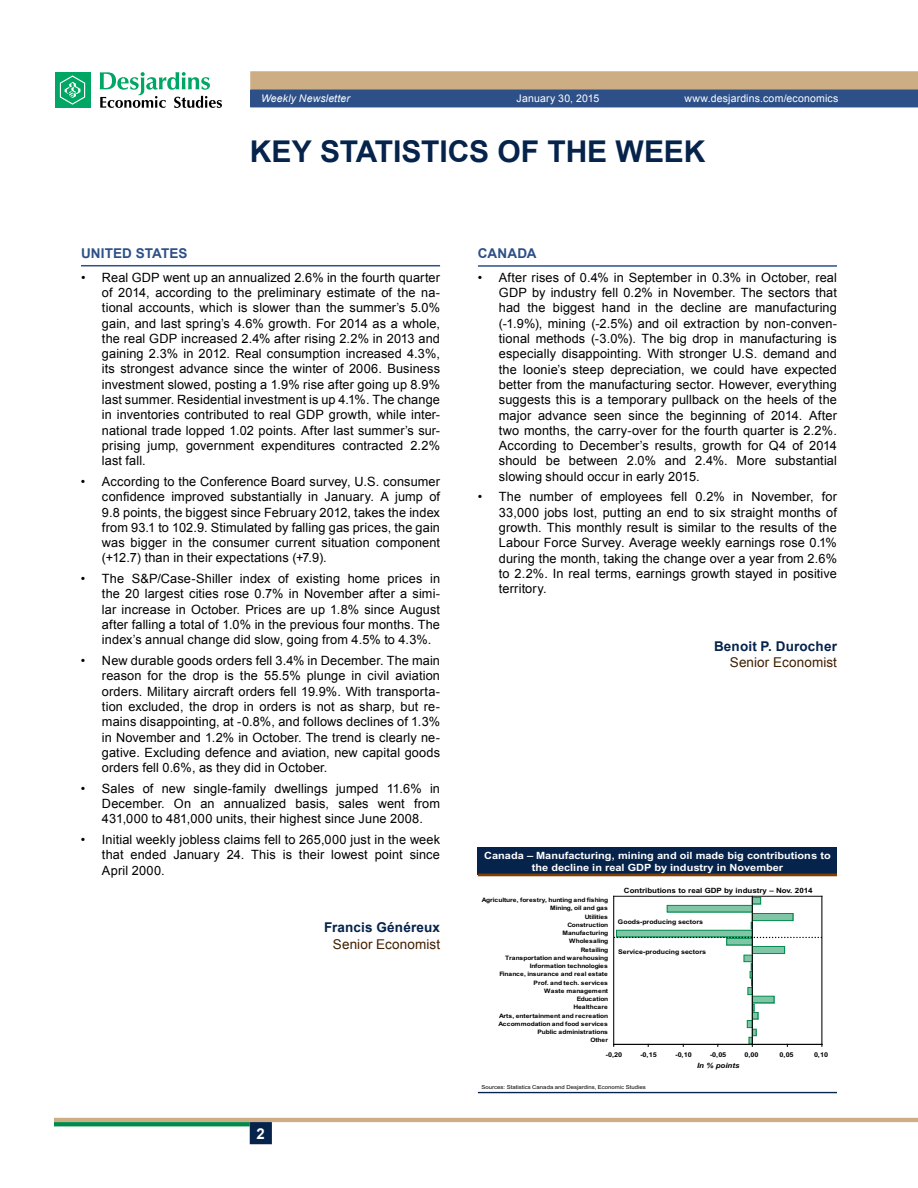
<style>
.page{position:relative;width:918px;height:1188px;background:#fff}
.page>*{position:absolute;margin:0;border:0;box-sizing:border-box;transform-origin:0 0}
.t1{font:700 30px "Arial";color:#05234b}
.t2{font:700 15px "Arial";color:#fff}
.t3{font:700 13.5px "Arial";letter-spacing:.015em;color:#05234b}
.t4{font:13.5px "Arial";letter-spacing:.01em;color:#401f00}
.t5{font:700 13.5px "Arial";letter-spacing:.01em;color:#2d5088}
.t6{font:12.75px/15.3px "Arial";letter-spacing:.01em;color:#000;text-align:justify}
.t7{font:10.5px "Arial";letter-spacing:.015em;color:#fff}
.t8{font:italic 10.5px "Arial";letter-spacing:.01em;color:#fff}
.t9{font:700 10.05px/12px "Arial";color:#fff;text-align:center;scale:1.1 1}
.t10{font:700 7.2px "Arial";color:#000;scale:1.1 1}
.t11{font:italic 700 7.2px "Arial";color:#000;scale:1.1 1}
.t12{font:700 6.6px "Arial";letter-spacing:-.02em;color:#000;scale:1.1 1}
.t13{font:700 6.45px "Arial";color:#000;scale:1.1 1}
.t14{font:700 6.15px "Arial";letter-spacing:-.03em;color:#000;scale:1.1 1}
.t15{font:700 6.15px "Arial";letter-spacing:.025em;color:#000;scale:1.1 1}
.t16{font:700 6.15px "Arial";color:#000;scale:1.1 1}
.t17{font:5.4px "Arial";letter-spacing:.005em;color:#000;scale:1.1 1}
</style>
<div class="page">
<hr style="left:54px;top:1118px;width:864px;height:4px;background:#cdae84">
<svg style="left:54px;top:1122px;width:196px;height:4px"></svg>
<div style="left:250px;top:1122px;width:22px;height:22px;background:#05234b;border:2px solid #05234b"></div>
<svg style="left:250px;top:71px;width:668px;height:36px;background:#7f8087"></svg>
<div style="left:55px;top:72px;width:35px;height:36px;background:#00a664"></div>
<svg style="left:60px;top:75px;width:25px;height:30px"></svg>
<svg style="left:100px;top:72px;width:122px;height:36px"></svg>
<hr style="left:81px;top:265px;width:359px;height:1px;background:#2d5088">
<hr style="left:478px;top:265px;width:359px;height:2px;background:#2d5088">
<div style="left:478px;top:848px;width:359px;height:27px;background:#05234b"></div>
<hr style="left:478px;top:873px;width:359px;height:3px;background:#803f00">
<hr style="left:478px;top:1092px;width:359px;height:1px;background:#05234b">
<hr style="left:614px;top:896px;width:208px;height:1px;background:#000">
<hr style="left:822px;top:896px;width:1px;height:148px;background:#000">
<hr style="left:613px;top:896px;width:1px;height:148px;background:#000">
<div style="left:747px;top:1020px;width:6px;height:8px;border:1px solid #008b4d"></div>
<div style="left:753px;top:996px;width:21px;height:7px;background:#7fc5a6"></div>
<div style="left:752px;top:996px;width:22px;height:7px;border:1px solid #008b4d"></div>
<svg style="left:748px;top:963px;width:4px;height:32px"></svg>
<div style="left:744px;top:955px;width:9px;height:7px;background:#7fc5a6"></div>
<div style="left:744px;top:955px;width:9px;height:7px;border:1px solid #008b4d"></div>
<div style="left:753px;top:947px;width:32px;height:7px;background:#7fc5a6"></div>
<div style="left:752px;top:946px;width:33px;height:8px;border:1px solid #008b4d"></div>
<div style="left:727px;top:939px;width:26px;height:6px;background:#7fc5a6"></div>
<div style="left:726px;top:938px;width:27px;height:7px;border:1px solid #008b4d"></div>
<div style="left:617px;top:930px;width:136px;height:7px;background:#7fc5a6"></div>
<div style="left:616px;top:930px;width:137px;height:7px;border:1px solid #008b4d"></div>
<div style="left:753px;top:914px;width:40px;height:7px;background:#7fc5a6"></div>
<div style="left:752px;top:913px;width:41px;height:8px;border:1px solid #008b4d"></div>
<div style="left:667px;top:906px;width:86px;height:6px;background:#7fc5a6"></div>
<div style="left:667px;top:905px;width:86px;height:7px;border:1px solid #008b4d"></div>
<div style="left:753px;top:898px;width:8px;height:6px;background:#7fc5a6"></div>
<div style="left:752px;top:897px;width:9px;height:7px;border:1px solid #008b4d"></div>
<hr style="left:614px;top:1044px;width:208px;height:1px;background:#000">
<svg style="left:748px;top:1004px;width:10px;height:42px"></svg>
<hr style="left:752px;top:896px;width:1px;height:148px;background:#000">
<svg style="left:614px;top:937px;width:208px;height:1px"></svg>
<p class="t8" style="left:261px;top:92px;width:91px">Weekly Newsletter</p>
<p class="t7" style="left:517px;top:92px;width:84px">January 30, 2015</p>
<p class="t7" style="left:684px;top:92px;width:156px">www.desjardins.com/economics</p>
<h1 class="t1" style="left:250px;top:132px;width:452px">Key Statistics of the Week</h1>
<p class="t5" style="left:81px;top:245px;width:107px">United States</p>
<p class="t6" style="left:102px;top:270px;width:340px;text-indent:-21px">• Real GDP went up an annualized 2.6% in the fourth quarter of 2014, according to the preliminary estimate of the na&shy;tional accounts, which is slower than the summer’s 5.0% gain, and last spring’s 4.6% growth. For 2014 as a whole, the real GDP increased 2.4% after rising 2.2% in 2013 and gaining 2.3% in 2012. Real consumption increased 4.3%, its strongest advance since the winter of 2006. Business investment slowed, posting a 1.9% rise after going up 8.9% last summer. Residential investment is up 4.1%. The change in inventories contributed to real GDP growth, while inter&shy;national trade lopped 1.02 points. After last summer’s sur&shy;prising jump, government expenditures contracted 2.2% last fall.</p>
<p class="t6" style="left:102px;top:474px;width:340px;text-indent:-21px">• According to the Conference Board survey, U.S. consumer confidence improved substantially in January. A jump of 9.8 points, the biggest since February 2012, takes the index from 93.1 to 102.9. Stimulated by falling gas prices, the gain was bigger in the consumer current situation component (+12.7) than in their expectations (+7.9).</p>
<p class="t6" style="left:102px;top:571px;width:340px;text-indent:-21px">• The S&amp;P/Case-Shiller index of existing home prices in the 20 largest cities rose 0.7% in November after a simi&shy;lar increase in October. Prices are up 1.8% since August after falling a total of 1.0% in the previous four months. The index’s annual change did slow, going from 4.5% to 4.3%.</p>
<p class="t6" style="left:102px;top:653px;width:340px;text-indent:-21px">• New durable goods orders fell 3.4% in December. The main reason for the drop is the 55.5% plunge in civil aviation orders. Military aircraft orders fell 19.9%. With transporta&shy;tion excluded, the drop in orders is not as sharp, but re&shy;mains disappointing, at -0.8%, and follows declines of 1.3% in November and 1.2% in October. The trend is clearly ne&shy;gative. Excluding defence and aviation, new capital goods orders fell 0.6%, as they did in October.</p>
<p class="t6" style="left:102px;top:781px;width:340px;text-indent:-21px">• Sales of new single-family dwellings jumped 11.6% in December. On an annualized basis, sales went from 431,000 to 481,000 units, their highest since June 2008.</p>
<p class="t6" style="left:102px;top:832px;width:340px;text-indent:-21px">• Initial weekly jobless claims fell to 265,000 just in the week that ended January 24. This is their lowest point since April 2000.</p>
<p class="t3" style="left:324px;top:919px;width:117px">Francis Généreux</p>
<p class="t4" style="left:333px;top:935px;width:109px">Senior Economist</p>
<p class="t2" style="left:257px;top:1124px;width:10px">2</p>
<p class="t5" style="left:478px;top:245px;width:41px">Canada</p>
<p class="t6" style="left:499px;top:270px;width:340px;text-indent:-21px">• After rises of 0.4% in September in 0.3% in October, real GDP by industry fell 0.2% in November. The sectors that had the biggest hand in the decline are manufacturing (-1.9%), mining (-2.5%) and oil extraction by non-conven&shy;tional methods (-3.0%). The big drop in manufacturing is especially disappointing. With stronger U.S. demand and the loonie’s steep depreciation, we could have expected better from the manufacturing sector. However, everything suggests this is a temporary pullback on the heels of the major advance seen since the beginning of 2014. After two months, the carry-over for the fourth quarter is 2.2%.<br>According to December’s results, growth for Q4 of 2014 should be between 2.0% and 2.4%. More substantial slowing should occur in early 2015.</p>
<p class="t6" style="left:499px;top:489px;width:340px;text-indent:-21px">• The number of employees fell 0.2% in November, for 33,000 jobs lost, putting an end to six straight months of growth. This monthly result is similar to the results of the Labour Force Survey. Average weekly earnings rose 0.1% during the month, taking the change over a year from 2.6% to 2.2%. In real terms, earnings growth stayed in positive territory.</p>
<p class="t3" style="left:714px;top:637px;width:125px">Benoit P. Durocher</p>
<p class="t4" style="left:730px;top:653px;width:109px">Senior Economist</p>
<p class="t9" style="left:484px;top:850px;width:317px">Canada – Manufacturing, mining and oil made big contributions to the decline in real GDP by industry in November</p>
<p class="t14" style="left:482px;top:897px;width:116px">Agriculture, forestry, hunting and fishing</p>
<p class="t14" style="left:550px;top:905px;width:54px">Mining, oil and gas</p>
<p class="t14" style="left:585px;top:913px;width:23px">Utilities</p>
<p class="t14" style="left:568px;top:921px;width:39px">Construction</p>
<p class="t16" style="left:563px;top:930px;width:43px">Manufacturing</p>
<p class="t14" style="left:569px;top:938px;width:37px">Wholesaling</p>
<p class="t14" style="left:581px;top:946px;width:26px">Retailing</p>
<p class="t16" style="left:505px;top:954px;width:95px">Transportation and warehousing</p>
<p class="t14" style="left:530px;top:963px;width:73px">Information technologies</p>
<p class="t15" style="left:500px;top:971px;width:100px">Finance, insurance and real estate</p>
<p class="t15" style="left:534px;top:979px;width:69px">Prof. and tech. services</p>
<p class="t15" style="left:544px;top:987px;width:60px">Waste management</p>
<p class="t14" style="left:577px;top:996px;width:30px">Education</p>
<p class="t15" style="left:574px;top:1004px;width:33px">Healthcare</p>
<p class="t15" style="left:499px;top:1012px;width:101px">Arts, entertainment and recreation</p>
<p class="t16" style="left:498px;top:1020px;width:101px">Accommodation and food services</p>
<p class="t14" style="left:537px;top:1028px;width:66px">Public administrations</p>
<p class="t16" style="left:590px;top:1037px;width:18px">Other</p>
<p class="t10" style="left:624px;top:886px;width:173px">Contributions to real GDP by industry – Nov. 2014</p>
<p class="t13" style="left:618px;top:918px;width:79px">Goods-producing sectors</p>
<p class="t13" style="left:618px;top:948px;width:81px">Service-producing sectors</p>
<p class="t12" style="left:606px;top:1050px;width:16px">-0,20</p>
<p class="t12" style="left:640px;top:1050px;width:16px">-0,15</p>
<p class="t12" style="left:675px;top:1050px;width:16px">-0,10</p>
<p class="t12" style="left:710px;top:1050px;width:16px">-0,05</p>
<p class="t12" style="left:745px;top:1050px;width:14px">0,00</p>
<p class="t12" style="left:780px;top:1050px;width:14px">0,05</p>
<p class="t12" style="left:814px;top:1050px;width:14px">0,10</p>
<p class="t17" style="left:481px;top:1084px;width:151px">Sources: Statistics Canada and Desjardins, Economic Studies</p>
<p class="t11" style="left:697px;top:1061px;width:40px">In % points</p>
</div>
